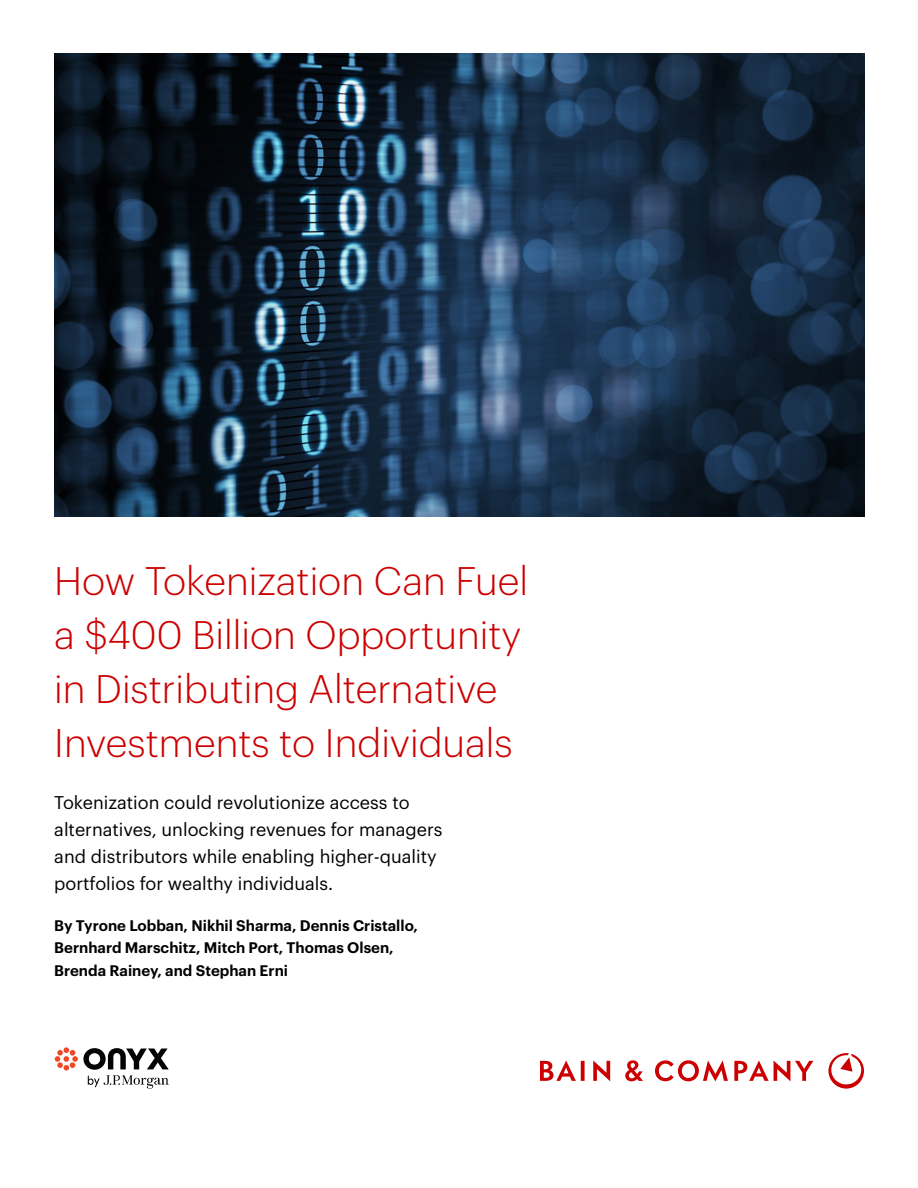
<style>
.page{position:relative;width:918px;height:1188px;background:#fff}
.page>*{position:absolute;margin:0;border:0;box-sizing:border-box;transform-origin:0 0}
.Headline{font:300 39px/54px "Graphik";color:#c00}
.Subtitle{font:18px/27px "Graphik";color:#000}
.Byline{font:600 15px/22.5px "Graphik";color:#000}
</style>
<div class="page">
<svg style="left:655px;top:1060px;width:73px;height:21px"></svg>
<svg style="left:593px;top:1060px;width:17px;height:21px"></svg>
<svg style="left:540px;top:1060px;width:45px;height:21px"></svg>
<svg style="left:625px;top:1060px;width:18px;height:21px"></svg>
<svg style="left:734px;top:1060px;width:79px;height:21px"></svg>
<svg style="left:828px;top:1053px;width:36px;height:36px"></svg>
<img style="left:54px;top:54px;width:810px;height:463px">
<svg style="left:55px;top:1047px;width:114px;height:42px"></svg>
<p class="Headline" style="left:54px;top:551px;width:475px">How Tokenization Can Fuel a $400 Billion Opportunity in Distributing Alternative<br>Investments to Individuals</p>
<p class="Subtitle" style="left:54px;top:788px;width:390px">Tokenization could revolutionize access to alternatives, unlocking revenues for managers and distributors while enabling higher-quality portfolios for wealthy individuals.</p>
<p class="Byline" style="left:54px;top:913px;width:365px">By Tyrone Lobban, Nikhil Sharma, Dennis Cristallo,<br>Bernhard Marschitz, Mitch Port, Thomas Olsen,<br>Brenda Rainey, and Stephan Erni</p>
</div>
